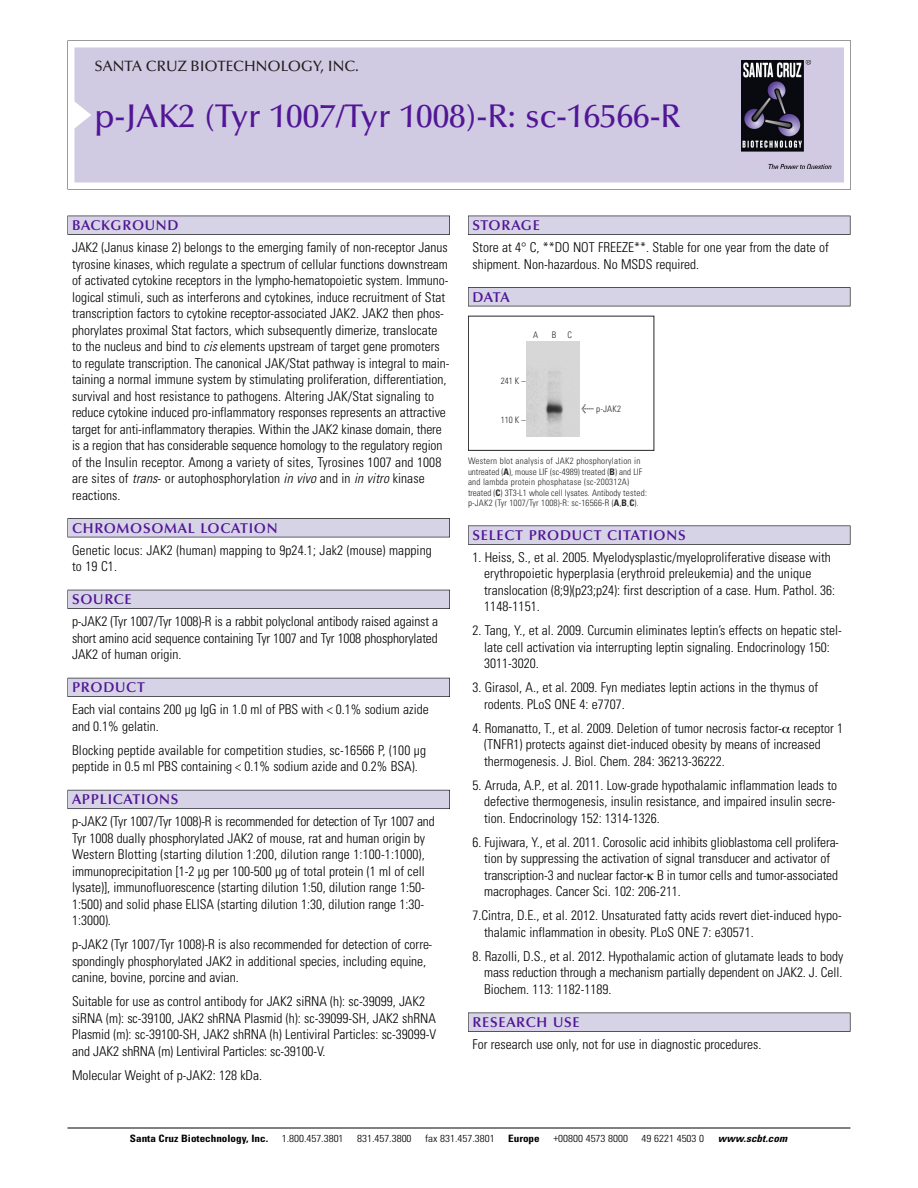
<style>
.page{position:relative;width:918px;height:1188px;background:#fff}
.page>*{position:absolute;margin:0;border:0;box-sizing:border-box;transform-origin:0 0}
.t1{font:500 33px "Optima";color:#511695}
.t2{font:500 15px "Optima";color:#231f20}
.t3{font:600 14.25px "Optima";letter-spacing:.05em;color:#511695}
.t4{font:300 condensed 13.5px/16.5px "Univers";color:#000}
.t5{font:300 condensed 10.2px "Univers";color:#000;scale:1.1 1}
.t6{font:700 condensed 10.2px "Univers";color:#000;scale:1.1 1}
.t7{font:italic 700 condensed 10.2px "Univers";letter-spacing:.005em;color:#000;scale:1.1 1}
.t8{font:9px/10.5px "Univers Condensed Light+CURGVM";letter-spacing:.015em;color:#272627}
.s1{font-style:italic}
.s2{font-family:"Meta Plus Book Roman+AEXLUA";font-size:10.5px}
.s3{font-family:"Univers Condensed Bold+GTRULQ"}
</style>
<div class="page">
<svg style="left:68px;top:40px;width:783px;height:149px"></svg>
<div style="left:74px;top:47px;width:770px;height:135px;background:#d1cae3"></div>
<img style="left:741px;top:60px;width:90px;height:108px">
<div style="left:68px;top:216px;width:382px;height:19px;background:#525155"></div>
<div style="left:68px;top:216px;width:381px;height:18px;background:#d7d3e7"></div>
<div style="left:68px;top:518px;width:382px;height:19px;background:#525155"></div>
<div style="left:68px;top:519px;width:381px;height:18px;background:#d7d3e7"></div>
<div style="left:68px;top:590px;width:382px;height:19px;background:#525158"></div>
<div style="left:68px;top:590px;width:381px;height:18px;background:#d7d3e7"></div>
<div style="left:68px;top:678px;width:382px;height:19px;background:#54535a"></div>
<div style="left:68px;top:678px;width:381px;height:18px;background:#d7d3e7"></div>
<div style="left:68px;top:790px;width:382px;height:19px;background:#5b5a62"></div>
<div style="left:68px;top:790px;width:381px;height:18px;background:#d7d3e7"></div>
<div style="left:468px;top:216px;width:382px;height:19px;background:#525155"></div>
<div style="left:468px;top:216px;width:382px;height:18px;background:#d7d3e7"></div>
<div style="left:468px;top:287px;width:382px;height:19px;background:#525155"></div>
<div style="left:468px;top:288px;width:382px;height:18px;background:#d7d3e7"></div>
<div style="left:468px;top:526px;width:382px;height:19px;background:#575759"></div>
<div style="left:468px;top:526px;width:382px;height:18px;background:#d7d3e7"></div>
<div style="left:468px;top:1013px;width:382px;height:19px;background:#545356"></div>
<div style="left:468px;top:1013px;width:382px;height:18px;background:#d7d3e7"></div>
<hr style="left:68px;top:1128px;width:782px;height:1px;background:#000">
<div style="left:468px;top:316px;width:186px;height:135px;border:1px solid #272627"></div>
<img style="left:527px;top:341px;width:52px;height:95px">
<p class="t2" style="left:94px;top:61px;width:266px">SANTA CRUZ BIOTECHNOLOGY, INC.</p>
<h1 class="t1" style="left:94px;top:103px;width:588px">p-JAK2 (Tyr 1007/Tyr 1008)-R: sc-16566-R</h1>
<p class="t3" style="left:72px;top:219px;width:108px">BACKGROUND</p>
<p class="t4" style="left:72px;top:240px;width:379px">JAK2 (Janus kinase 2) belongs to the emerging family of non-receptor Janus tyrosine kinases, which regulate a spectrum of cellular functions downstream of activated cytokine receptors in the lympho-hematopoietic system. Immuno&shy;logical stimuli, such as interferons and cytokines, induce recruitment of Stat transcription factors to cytokine receptor-associated JAK2. JAK2 then phos&shy;phorylates proximal Stat factors, which subsequently dimerize, translocate to the nucleus and bind to <span class="s1">cis</span> elements upstream of target gene promoters to regulate transcription. The canonical JAK/Stat pathway is integral to main&shy;taining a normal immune system by stimulating proliferation, differentiation, survival and host resistance to pathogens. Altering JAK/Stat signaling to reduce cytokine induced pro-inflammatory responses represents an attractive target for anti-inflammatory therapies. Within the JAK2 kinase domain, there is a region that has considerable sequence homology to the regulatory region of the Insulin receptor. Among a variety of sites, Tyrosines 1007 and 1008 are sites of <span class="s1">trans</span>- or autophosphorylation <span class="s1">in vivo</span> and in <span class="s1">in vitro</span> kinase reactions.</p>
<p class="t3" style="left:72px;top:522px;width:207px">CHROMOSOMAL LOCATION</p>
<p class="t4" style="left:72px;top:543px;width:361px">Genetic locus: JAK2 (human) mapping to 9p24.1; Jak2 (mouse) mapping to 19 C1.</p>
<p class="t3" style="left:72px;top:594px;width:61px">SOURCE</p>
<p class="t4" style="left:72px;top:614px;width:368px;text-align:justify">p-JAK2 (Tyr 1007/Tyr 1008)-R is a rabbit polyclonal antibody raised against a short amino acid sequence containing Tyr 1007 and Tyr 1008 phosphorylated JAK2 of human origin.</p>
<p class="t3" style="left:72px;top:682px;width:74px">PRODUCT</p>
<p class="t4" style="left:72px;top:702px;width:358px">Each vial contains 200 µg IgG in 1.0 ml of PBS with &lt; 0.1% sodium azide and 0.1% gelatin.</p>
<p class="t4" style="left:72px;top:743px;width:356px">Blocking peptide available for competition studies, sc-16566 P, (100 µg peptide in 0.5 ml PBS containing &lt; 0.1% sodium azide and 0.2% BSA).</p>
<p class="t3" style="left:72px;top:794px;width:108px">APPLICATIONS</p>
<p class="t4" style="left:72px;top:814px;width:364px">p-JAK2 (Tyr 1007/Tyr 1008)-R is recommended for detection of Tyr 1007 and Tyr 1008 dually phosphorylated JAK2 of mouse, rat and human origin by Western Blotting (starting dilution 1:200, dilution range 1:100-1:1000), immunoprecipitation [1-2 µg per 100-500 µg of total protein (1 ml of cell lysate)], immunofluorescence (starting dilution 1:50, dilution range 1:50- 1:500) and solid phase ELISA (starting dilution 1:30, dilution range 1:30- 1:3000).</p>
<p class="t4" style="left:72px;top:937px;width:362px">p-JAK2 (Tyr 1007/Tyr 1008)-R is also recommended for detection of corre&shy;spondingly phosphorylated JAK2 in additional species, including equine, canine, bovine, porcine and avian.</p>
<p class="t4" style="left:72px;top:994px;width:366px">Suitable for use as control antibody for JAK2 siRNA (h): sc-39099, JAK2 siRNA (m): sc-39100, JAK2 shRNA Plasmid (h): sc-39099-SH, JAK2 shRNA Plasmid (m): sc-39100-SH, JAK2 shRNA (h) Lentiviral Particles: sc-39099-V and JAK2 shRNA (m) Lentiviral Particles: sc-39100-V.</p>
<p class="t4" style="left:72px;top:1068px;width:192px">Molecular Weight of p-JAK2: 128 kDa.</p>
<p class="t3" style="left:473px;top:219px;width:69px">STORAGE</p>
<p class="t4" style="left:473px;top:240px;width:358px">Store at 4° C, **DO NOT FREEZE**. Stable for one year from the date of shipment. Non-hazardous. No MSDS required.</p>
<p class="t3" style="left:473px;top:291px;width:39px">DATA</p>
<p class="t8" style="left:533px;top:330px;width:7px">A</p>
<p class="t8" style="left:552px;top:330px;width:6px">B</p>
<p class="t8" style="left:568px;top:330px;width:6px">C</p>
<p class="t8" style="left:501px;top:377px;width:26px">241 K –</p>
<p class="t8" style="left:501px;top:416px;width:26px">110 K –</p>
<p class="t8" style="left:582px;top:404px;width:41px"><span class="s2">&lt;</span> p-JAK2</p>
<p class="t8" style="left:468px;top:457px;width:181px">Western blot analysis of JAK2 phosphorylation in untreated (<span class="s3">A</span>), mouse LIF (sc-4989) treated (<span class="s3">B</span>) and LIF and lambda protein phosphatase (sc-200312A) treated (<span class="s3">C</span>) 3T3-L1 whole cell lysates. Antibody tested: p-JAK2 (Tyr 1007/Tyr 1008)-R: sc-16566-R (<span class="s3">A</span>,<span class="s3">B</span>,<span class="s3">C</span>).</p>
<p class="t3" style="left:473px;top:529px;width:215px">SELECT PRODUCT CITATIONS</p>
<p class="t4" style="left:484px;top:550px;width:353px;text-indent:-12px">1. Heiss, S., et al. 2005. Myelodysplastic/myeloproliferative disease with erythropoietic hyperplasia (erythroid preleukemia) and the unique translocation (8;9)(p23;p24): first description of a case. Hum. Pathol. 36:<br>1148-1151.</p>
<p class="t4" style="left:484px;top:624px;width:359px;text-indent:-12px">2. Tang, Y., et al. 2009. Curcumin eliminates leptin’s effects on hepatic stel&shy;late cell activation via interrupting leptin signaling. Endocrinology 150:<br>3011-3020.</p>
<p class="t4" style="left:484px;top:681px;width:335px;text-indent:-12px">3. Girasol, A., et al. 2009. Fyn mediates leptin actions in the thymus of rodents. PLoS ONE 4: e7707.</p>
<p class="t4" style="left:484px;top:721px;width:361px;text-indent:-12px">4. Romanatto, T., et al. 2009. Deletion of tumor necrosis factor- receptor 1 (TNFR1) protects against diet-induced obesity by means of increased thermogenesis. J. Biol. Chem. 284: 36213-36222.</p>
<p class="t4" style="left:484px;top:778px;width:354px;text-indent:-12px">5. Arruda, A.P., et al. 2011. Low-grade hypothalamic inflammation leads to defective thermogenesis, insulin resistance, and impaired insulin secre&shy;tion. Endocrinology 152: 1314-1326.</p>
<p class="t4" style="left:484px;top:835px;width:356px;text-indent:-12px">6. Fujiwara, Y., et al. 2011. Corosolic acid inhibits glioblastoma cell prolifera&shy;tion by suppressing the activation of signal transducer and activator of transcription-3 and nuclear factor- B in tumor cells and tumor-associated macrophages. Cancer Sci. 102: 206-211.</p>
<p class="t4" style="left:484px;top:909px;width:359px;text-indent:-12px">7.Cintra, D.E., et al. 2012. Unsaturated fatty acids revert diet-induced hypo&shy;thalamic inflammation in obesity. PLoS ONE 7: e30571.</p>
<p class="t4" style="left:484px;top:949px;width:361px;text-align:justify;text-indent:-12px">8. Razolli, D.S., et al. 2012. Hypothalamic action of glutamate leads to body mass reduction through a mechanism partially dependent on JAK2. J. Cell.<br>Biochem. 113: 1182-1189.</p>
<p class="t3" style="left:473px;top:1016px;width:109px">RESEARCH USE</p>
<p class="t4" style="left:473px;top:1037px;width:290px">For research use only, not for use in diagnostic procedures.</p>
<p class="t6" style="left:130px;top:1135px;width:127px">Santa Cruz Biotechnology, Inc.</p>
<p class="t5" style="left:282px;top:1135px;width:58px">1.800.457.3801</p>
<p class="t5" style="left:357px;top:1135px;width:51px">831.457.3800</p>
<p class="t5" style="left:425px;top:1135px;width:65px">fax 831.457.3801</p>
<p class="t6" style="left:508px;top:1135px;width:30px">Europe</p>
<p class="t5" style="left:553px;top:1135px;width:69px">+00800 4573 8000</p>
<p class="t5" style="left:642px;top:1135px;width:58px">49 6221 4503 0</p>
<p class="t7" style="left:718px;top:1135px;width:64px">www.scbt.com</p>
</div>
